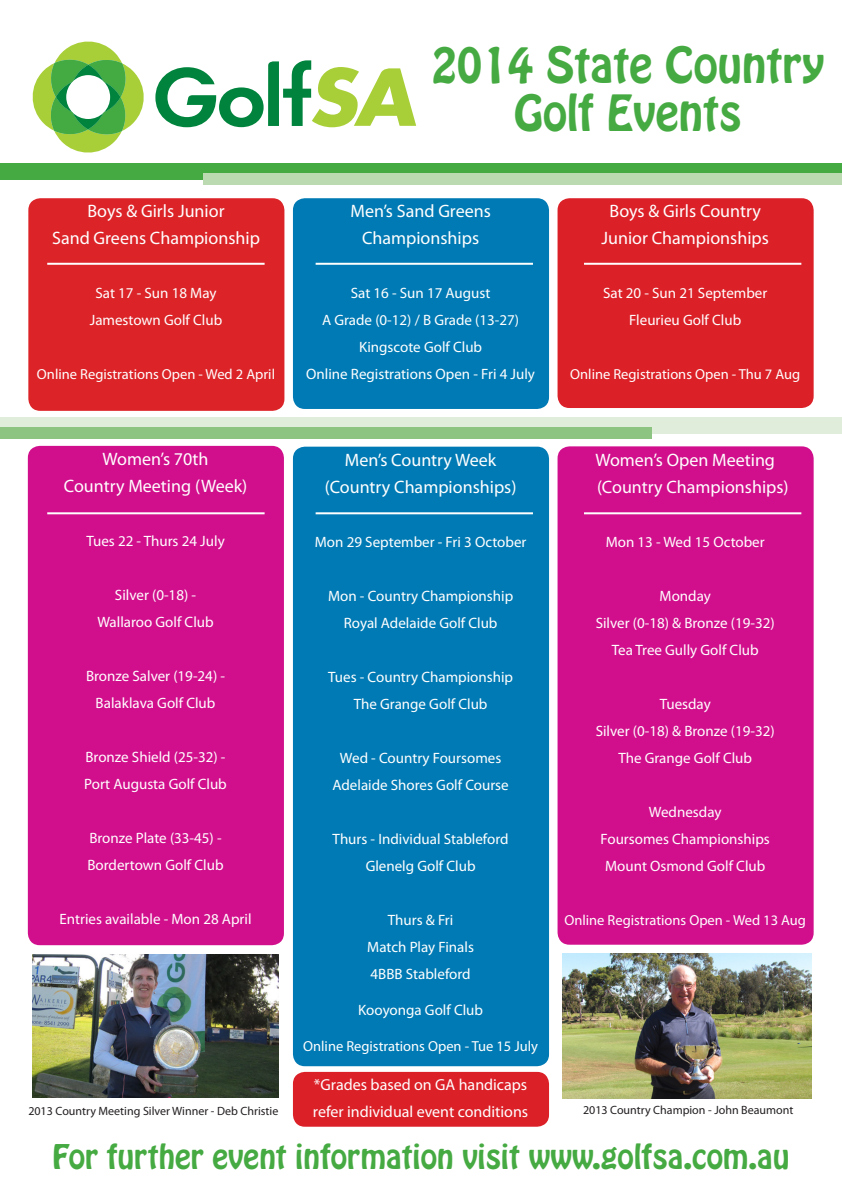
<style>
.page{position:relative;width:842px;height:1191px;background:#fff}
.page>*{position:absolute;margin:0;border:0;box-sizing:border-box;transform-origin:0 0}
.t1{font:44px "Hobo Std";color:#46aa42}
.t2{font:30px "Hobo Std";color:#46aa42}
.t3{font:18px "Myriad Pro";color:#fff}
.t4{font:16px "Myriad Pro";color:#fff}
.t5{font:15px "Myriad Pro";color:#fff}
.t6{font:14.5px "Myriad Pro";color:#fff}
.t7{font:12px "Myriad Pro";color:#231f20}
</style>
<div class="page">
<svg style="left:32px;top:41px;width:112px;height:112px"></svg>
<svg style="left:155px;top:60px;width:261px;height:67px"></svg>
<div style="left:0;top:163px;width:842px;height:16px;background:#46aa42"></div>
<div style="left:203px;top:173px;width:639px;height:12px;background:#bcdab1"></div>
<div style="left:28px;top:198px;width:256px;height:213px;background:#dc2428;border-radius:12px"></div>
<div style="left:293px;top:198px;width:256px;height:211px;background:#007ab4;border-radius:12px"></div>
<div style="left:557px;top:198px;width:257px;height:210px;background:#dc2027;border-radius:12px"></div>
<div style="left:28px;top:446px;width:256px;height:499px;background:#d10f8c;border-radius:12px"></div>
<div style="left:557px;top:446px;width:257px;height:498px;background:#d10f8c;border-radius:12px"></div>
<div style="left:293px;top:446px;width:256px;height:620px;background:#007ab4;border-radius:12px"></div>
<div style="left:0;top:417px;width:842px;height:16px;background:#e0eddb"></div>
<div style="left:0;top:427px;width:652px;height:11px;background:#8ec481"></div>
<hr style="left:47px;top:263px;width:218px;height:2px;background:#fff">
<hr style="left:316px;top:263px;width:217px;height:2px;background:#fff">
<hr style="left:584px;top:263px;width:217px;height:2px;background:#fff">
<hr style="left:47px;top:512px;width:218px;height:2px;background:#fff">
<hr style="left:316px;top:512px;width:217px;height:2px;background:#fff">
<hr style="left:584px;top:512px;width:217px;height:2px;background:#fff">
<img style="left:32px;top:954px;width:247px;height:143px">
<img style="left:562px;top:953px;width:250px;height:145px">
<div style="left:293px;top:1071px;width:256px;height:55px;background:#dc2027;border-radius:12px"></div>
<p class="t1" style="left:431px;top:34px;width:395px">2014 State Country</p>
<p class="t1" style="left:514px;top:82px;width:229px">Golf Events</p>
<p class="t3" style="left:87px;top:200px;width:139px">Boys &amp; Girls Junior</p>
<p class="t3" style="left:52px;top:227px;width:209px">Sand Greens Championship</p>
<p class="t5" style="left:95px;top:284px;width:123px">Sat 17 - Sun 18 May</p>
<p class="t5" style="left:90px;top:311px;width:134px">Jamestown Golf Club</p>
<p class="t6" style="left:37px;top:366px;width:240px">Online Registrations Open - Wed 2 April</p>
<p class="t3" style="left:350px;top:200px;width:142px">Men’s Sand Greens</p>
<p class="t3" style="left:362px;top:227px;width:119px">Championships</p>
<p class="t5" style="left:351px;top:284px;width:141px">Sat 16 - Sun 17 August</p>
<p class="t5" style="left:322px;top:311px;width:199px">A Grade (0-12) / B Grade (13-27)</p>
<p class="t5" style="left:359px;top:338px;width:125px">Kingscote Golf Club</p>
<p class="t5" style="left:306px;top:365px;width:230px">Online Registrations Open - Fri 4 July</p>
<p class="t3" style="left:609px;top:200px;width:153px">Boys &amp; Girls Country</p>
<p class="t3" style="left:601px;top:227px;width:169px">Junior Championships</p>
<p class="t5" style="left:603px;top:284px;width:166px">Sat 20 - Sun 21 September</p>
<p class="t5" style="left:629px;top:311px;width:113px">Fleurieu Golf Club</p>
<p class="t6" style="left:570px;top:366px;width:232px">Online Registrations Open - Thu 7 Aug</p>
<p class="t3" style="left:103px;top:448px;width:107px">Women’s 70th</p>
<p class="t3" style="left:64px;top:475px;width:185px">Country Meeting (Week)</p>
<p class="t5" style="left:86px;top:532px;width:140px">Tues 22 - Thurs 24 July</p>
<p class="t3" style="left:345px;top:449px;width:153px">Men’s Country Week</p>
<p class="t3" style="left:325px;top:476px;width:193px">(Country Championships)</p>
<p class="t5" style="left:315px;top:532px;width:213px">Mon 29 September - Fri 3 October</p>
<p class="t3" style="left:595px;top:448px;width:181px">Women’s Open Meeting</p>
<p class="t3" style="left:597px;top:475px;width:193px">(Country Championships)</p>
<p class="t5" style="left:606px;top:532px;width:160px">Mon 13 - Wed 15 October</p>
<p class="t5" style="left:115px;top:586px;width:83px">Silver (0-18) -</p>
<p class="t5" style="left:97px;top:613px;width:118px">Wallaroo Golf Club</p>
<p class="t5" style="left:328px;top:586px;width:187px">Mon - Country Championship</p>
<p class="t5" style="left:344px;top:613px;width:155px">Royal Adelaide Golf Club</p>
<p class="t5" style="left:659px;top:586px;width:53px">Monday</p>
<p class="t5" style="left:596px;top:613px;width:181px">Silver (0-18) &amp; Bronze (19-32)</p>
<p class="t5" style="left:612px;top:640px;width:148px">Tea Tree Gully Golf Club</p>
<p class="t5" style="left:86px;top:667px;width:141px">Bronze Salver (19-24) -</p>
<p class="t5" style="left:96px;top:694px;width:121px">Balaklava Golf Club</p>
<p class="t5" style="left:85px;top:748px;width:142px">Bronze Shield (25-32) -</p>
<p class="t5" style="left:84px;top:775px;width:144px">Port Augusta Golf Club</p>
<p class="t5" style="left:328px;top:667px;width:186px">Tues - Country Championship</p>
<p class="t5" style="left:354px;top:694px;width:135px">The Grange Golf Club</p>
<p class="t5" style="left:340px;top:748px;width:163px">Wed - Country Foursomes</p>
<p class="t5" style="left:332px;top:775px;width:178px">Adelaide Shores Golf Course</p>
<p class="t5" style="left:660px;top:694px;width:53px">Tuesday</p>
<p class="t5" style="left:596px;top:721px;width:181px">Silver (0-18) &amp; Bronze (19-32)</p>
<p class="t5" style="left:618px;top:748px;width:135px">The Grange Golf Club</p>
<p class="t5" style="left:89px;top:829px;width:134px">Bronze Plate (33-45) -</p>
<p class="t5" style="left:87px;top:856px;width:138px">Bordertown Golf Club</p>
<p class="t5" style="left:333px;top:829px;width:177px">Thurs - Individual Stableford</p>
<p class="t5" style="left:366px;top:856px;width:111px">Glenelg Golf Club</p>
<p class="t5" style="left:649px;top:802px;width:74px">Wednesday</p>
<p class="t5" style="left:601px;top:829px;width:171px">Foursomes Championships</p>
<p class="t5" style="left:605px;top:856px;width:162px">Mount Osmond Golf Club</p>
<p class="t5" style="left:59px;top:910px;width:194px">Entries available - Mon 28 April</p>
<p class="t5" style="left:388px;top:910px;width:67px">Thurs &amp; Fri</p>
<p class="t5" style="left:367px;top:937px;width:108px">Match Play Finals</p>
<p class="t5" style="left:371px;top:964px;width:102px">4BBB Stableford</p>
<p class="t5" style="left:358px;top:1000px;width:126px">Kooyonga Golf Club</p>
<p class="t6" style="left:303px;top:1037px;width:236px">Online Registrations Open - Tue 15 July</p>
<p class="t4" style="left:314px;top:1074px;width:215px">*Grades based on GA handicaps</p>
<p class="t6" style="left:564px;top:911px;width:243px">Online Registrations Open - Wed 13 Aug</p>
<p class="t7" style="left:28px;top:1103px;width:252px">2013 Country Meeting Silver Winner - Deb Christie</p>
<p class="t4" style="left:313px;top:1101px;width:217px">refer individual event conditions</p>
<p class="t7" style="left:583px;top:1102px;width:212px">2013 Country Champion - John Beaumont</p>
<p class="t2" style="left:52px;top:1135px;width:738px">For further event information visit www.golfsa.com.au</p>
</div>
